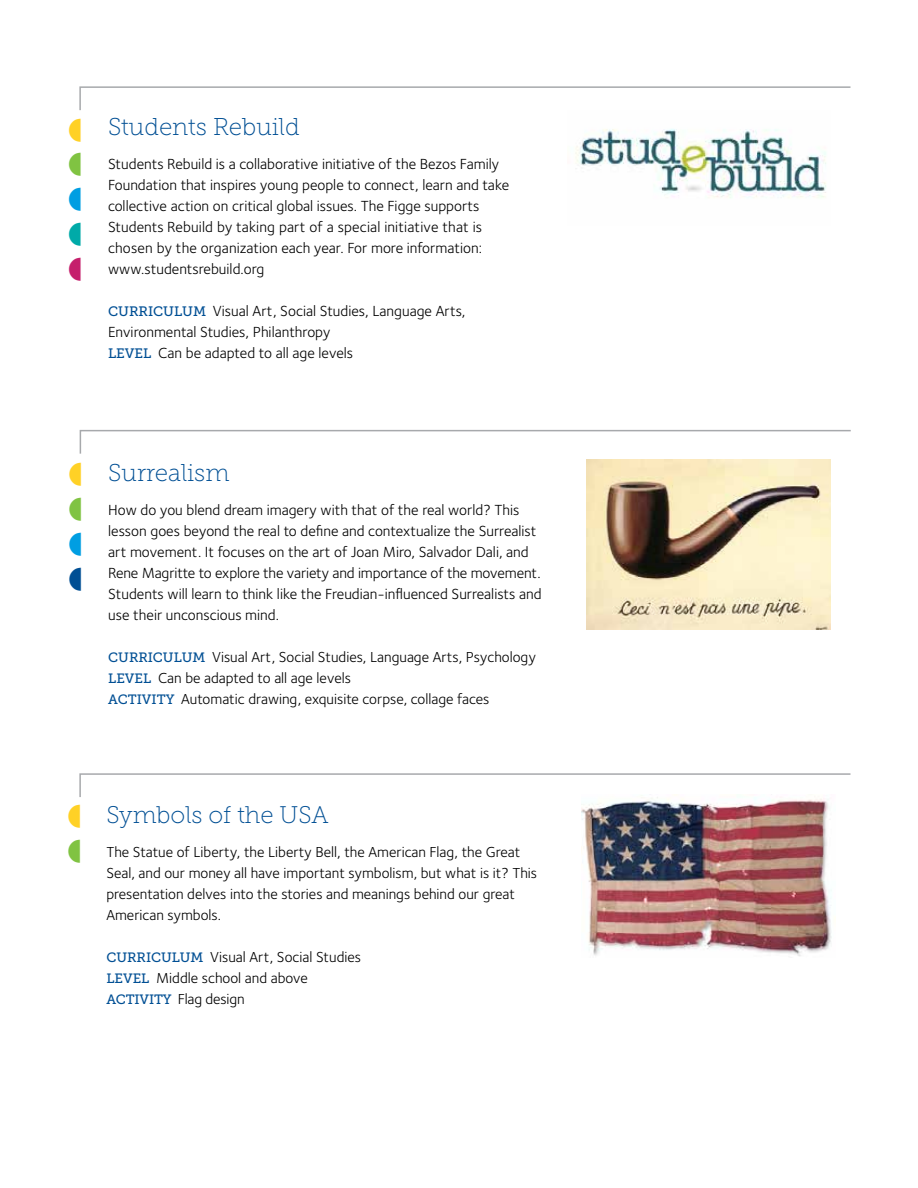
<style>
.page{position:relative;width:918px;height:1188px;background:#fff}
.page>*{position:absolute;margin:0;border:0;box-sizing:border-box;transform-origin:0 0}
.t1{font:24.3px "Museo Slab 100";color:#004f94}
.t2{font:24px "Museo Slab 100";color:#004f94}
.t3{font:15.15px/21px "Foundry Sterling";color:#000}
.t4{font:15px/21px "Foundry Sterling";color:#000}
.s1{font-family:"Museo Slab 500";font-size:13.65px;color:#004f94}
.s2{font-family:"Museo Slab 500";font-size:13.5px;color:#004f94}
</style>
<div class="page">
<svg style="left:79px;top:86px;width:772px;height:25px"></svg>
<img style="left:567px;top:110px;width:264px;height:88px">
<svg style="left:79px;top:429px;width:772px;height:25px"></svg>
<img style="left:587px;top:459px;width:244px;height:171px">
<svg style="left:79px;top:773px;width:772px;height:24px"></svg>
<img style="left:582px;top:795px;width:253px;height:161px">
<h1 class="t1" style="left:108px;top:113px;width:193px">Students Rebuild</h1>
<p class="t3" style="left:108px;top:153px;width:403px">Students Rebuild is a collaborative initiative of the Bezos Family Foundation that inspires young people to connect, learn and take collective action on critical global issues. The Figge supports Students Rebuild by taking part of a special initiative that is chosen by the organization each year. For more information: www.studentsrebuild.org</p>
<p class="t3" style="left:108px;top:300px;width:359px"><span class="s1">CURRICULUM</span> Visual Art, Social Studies, Language Arts,<br>Environmental Studies, Philanthropy<br><span class="s1">LEVEL</span> Can be adapted to all age levels</p>
<h1 class="t1" style="left:108px;top:459px;width:123px">Surrealism</h1>
<p class="t3" style="left:108px;top:499px;width:435px">How do you blend dream imagery with that of the real world? This lesson goes beyond the real to define and contextualize the Surrealist art movement. It focuses on the art of Joan Miro, Salvador Dali, and Rene Magritte to explore the variety and importance of the movement.<br>Students will learn to think like the Freudian-influenced Surrealists and use their unconscious mind.</p>
<p class="t4" style="left:108px;top:646px;width:429px"><span class="s2">CURRICULUM</span> Visual Art, Social Studies, Language Arts, Psychology<br><span class="s2">LEVEL</span> Can be adapted to all age levels<br><span class="s2">ACTIVITY</span> Automatic drawing, exquisite corpse, collage faces</p>
<h2 class="t2" style="left:106px;top:802px;width:224px">Symbols of the USA</h2>
<p class="t4" style="left:106px;top:841px;width:432px">The Statue of Liberty, the Liberty Bell, the American Flag, the Great Seal, and our money all have important symbolism, but what is it? This presentation delves into the stories and meanings behind our great American symbols.</p>
<p class="t4" style="left:106px;top:946px;width:256px"><span class="s2">CURRICULUM</span> Visual Art, Social Studies<br><span class="s2">LEVEL</span> Middle school and above<br><span class="s2">ACTIVITY</span> Flag design</p>
</div>
